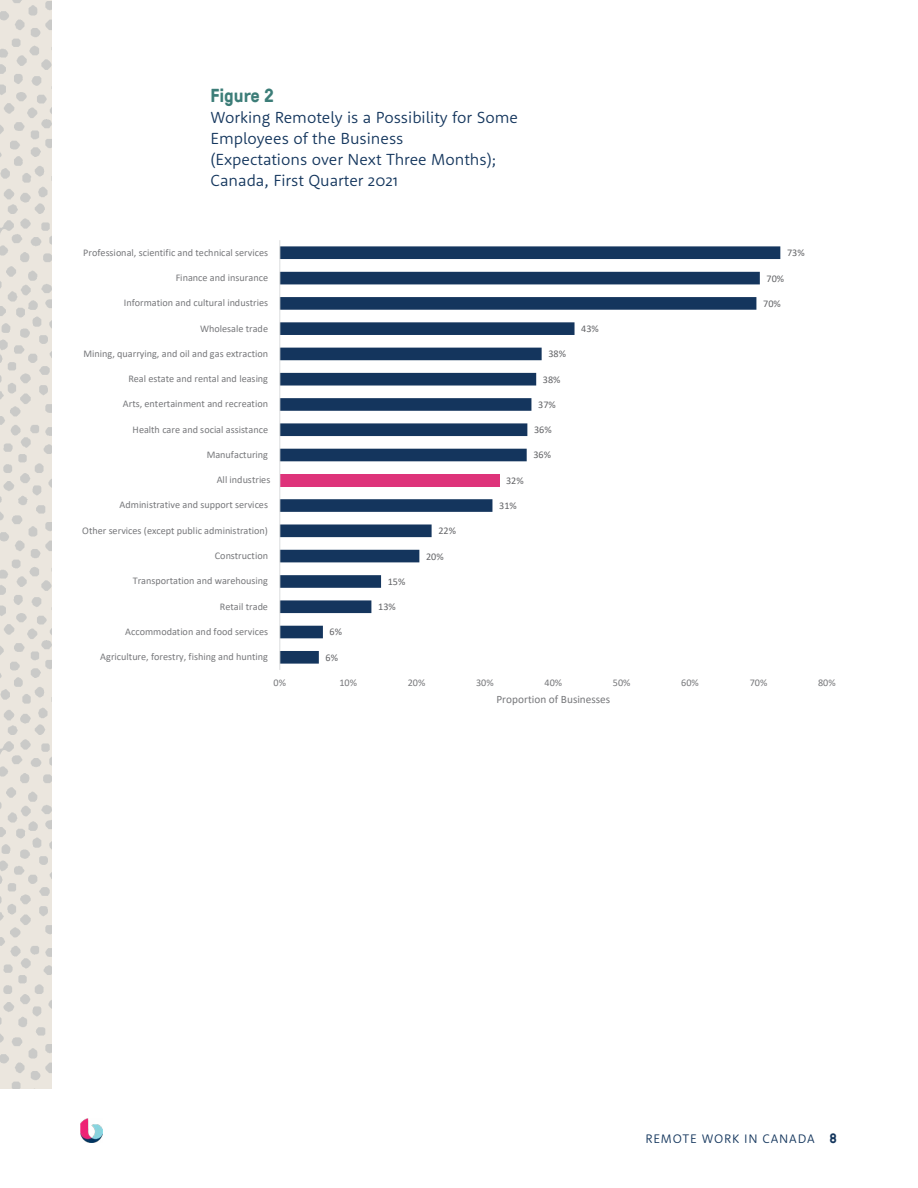
<style>
.page{position:relative;width:918px;height:1188px;background:#fff}
.page>*{position:absolute;margin:0;border:0;box-sizing:border-box;transform-origin:0 0}
.t1{font:700 18.75px "GT Pressura";color:#3c7d78}
.t2{font:300 16.5px/21px "Rooney Sans";color:#14365d}
.t3{font:300 12.75px "Rooney Sans";letter-spacing:.065em;color:#14365d}
.t4{font:11.25px "Calibri";color:#77787b}
.t5{font:10.2px "Calibri";color:#77787b}
.t6{font:10.2px "Calibri";color:#636467}
.s1{font-family:"GT Pressura";font-weight:700;font-size:13.5px}
</style>
<div class="page">
<img style="left:81px;top:1119px;width:22px;height:23px">
<svg style="left:280px;top:246px;width:500px;height:418px"></svg>
<hr style="left:279px;top:240px;width:1px;height:430px;background:#dcddde">
<svg style="left:0;top:0;width:51px;height:1089px;background:#e3dfd9"></svg>
<h1 class="t1" style="left:210px;top:82px;width:65px">Figure 2</h1>
<h2 class="t2" style="left:210px;top:106px;width:309px">Working Remotely is a Possibility for Some Employees of the Business<br>(Expectations over Next Three Months); Canada, First Quarter 2021</h2>
<p class="t5" style="left:83px;top:245px;width:186px">Professional, scientific and technical services</p>
<p class="t5" style="left:176px;top:270px;width:94px">Finance and insurance</p>
<p class="t5" style="left:124px;top:296px;width:146px">Information and cultural industries</p>
<p class="t5" style="left:200px;top:321px;width:70px">Wholesale trade</p>
<p class="t6" style="left:581px;top:322px;width:19px">43%</p>
<p class="t5" style="left:83px;top:346px;width:186px">Mining, quarrying, and oil and gas extraction</p>
<p class="t6" style="left:548px;top:347px;width:19px">38%</p>
<p class="t5" style="left:128px;top:372px;width:141px">Real estate and rental and leasing</p>
<p class="t6" style="left:543px;top:372px;width:19px">38%</p>
<p class="t5" style="left:123px;top:397px;width:147px">Arts, entertainment and recreation</p>
<p class="t6" style="left:538px;top:397px;width:19px">37%</p>
<p class="t5" style="left:133px;top:422px;width:137px">Health care and social assistance</p>
<p class="t6" style="left:534px;top:423px;width:19px">36%</p>
<p class="t5" style="left:207px;top:447px;width:63px">Manufacturing</p>
<p class="t6" style="left:533px;top:448px;width:19px">36%</p>
<p class="t5" style="left:217px;top:473px;width:55px">All industries</p>
<p class="t6" style="left:506px;top:473px;width:19px">32%</p>
<p class="t5" style="left:120px;top:498px;width:150px">Administrative and support services</p>
<p class="t6" style="left:499px;top:499px;width:19px">31%</p>
<p class="t5" style="left:82px;top:523px;width:187px">Other services (except public administration)</p>
<p class="t6" style="left:438px;top:524px;width:19px">22%</p>
<p class="t5" style="left:215px;top:549px;width:55px">Construction</p>
<p class="t6" style="left:426px;top:549px;width:19px">20%</p>
<p class="t5" style="left:133px;top:574px;width:137px">Transportation and warehousing</p>
<p class="t6" style="left:388px;top:574px;width:19px">15%</p>
<p class="t5" style="left:220px;top:599px;width:50px">Retail trade</p>
<p class="t6" style="left:378px;top:600px;width:19px">13%</p>
<p class="t5" style="left:125px;top:624px;width:144px">Accommodation and food services</p>
<p class="t6" style="left:330px;top:625px;width:14px">6%</p>
<p class="t5" style="left:100px;top:650px;width:169px">Agriculture, forestry, fishing and hunting</p>
<p class="t6" style="left:326px;top:650px;width:14px">6%</p>
<p class="t6" style="left:787px;top:246px;width:19px">73%</p>
<p class="t6" style="left:767px;top:271px;width:19px">70%</p>
<p class="t6" style="left:763px;top:296px;width:19px">70%</p>
<p class="t5" style="left:274px;top:676px;width:14px">0%</p>
<p class="t5" style="left:339px;top:676px;width:19px">10%</p>
<p class="t5" style="left:408px;top:676px;width:19px">20%</p>
<p class="t5" style="left:476px;top:676px;width:19px">30%</p>
<p class="t5" style="left:545px;top:676px;width:19px">40%</p>
<p class="t5" style="left:613px;top:676px;width:19px">50%</p>
<p class="t5" style="left:681px;top:676px;width:19px">60%</p>
<p class="t5" style="left:750px;top:676px;width:19px">70%</p>
<p class="t5" style="left:818px;top:676px;width:19px">80%</p>
<p class="t4" style="left:496px;top:691px;width:115px">Proportion of Businesses</p>
<p class="t3" style="left:645px;top:1130px;width:193px">REMOTE WORK IN CANADA <span class="s1">8</span></p>
</div>
